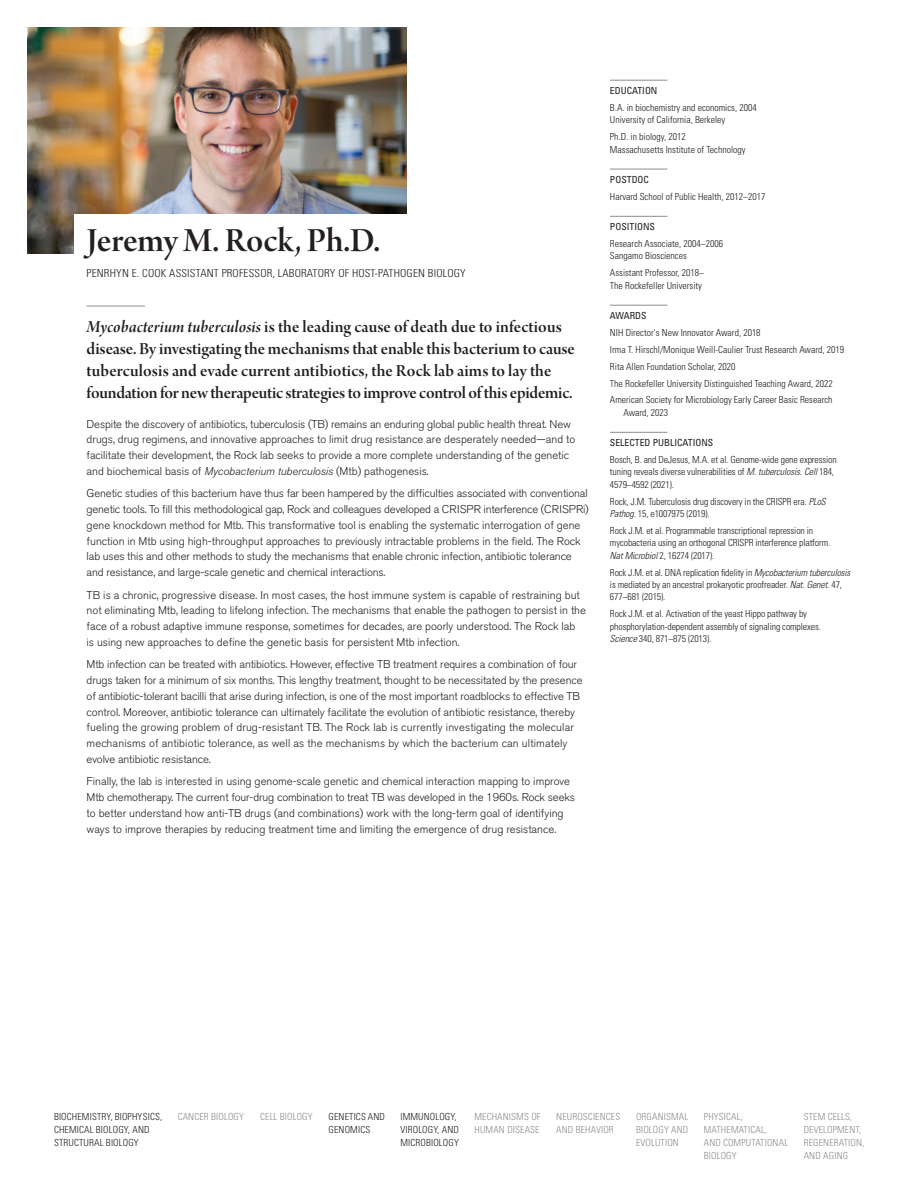
<style>
.page{position:relative;width:918px;height:1188px;background:#fff}
.page>*{position:absolute;margin:0;border:0;box-sizing:border-box;transform-origin:0 0}
.t1{font:36px "Arno Pro Smbd Display";letter-spacing:-.005em;color:#231f20}
.t2{font:18px/22px "Arno Pro Smbd Display";letter-spacing:-.005em;color:#231f20}
.t3{font:300 11.25px/15.8px "Akzidenz Grotesk BE";color:#231f20}
.t4{font:300 condensed 11.25px "Univers LT Std";letter-spacing:.015em;color:#231f20}
.t5{font:300 condensed 9.75px/12.3px "Univers LT Std";color:#231f20}
.t6{font:300 condensed 9.75px/12.8px "Univers LT Std";letter-spacing:.015em;color:#8b8e8f}
.t7{font:condensed 9.75px "Univers LT Std";color:#231f20}
.s1{font-family:"Arno Pro Smbd Italic Display"}
.s2{font-style:italic}
</style>
<div class="page">
<img style="left:27px;top:27px;width:379px;height:227px">
<hr style="left:87px;top:306px;width:58px;height:1px;background:#8b8e8f">
<hr style="left:610px;top:80px;width:57px;height:1px;background:#8b8e8f">
<hr style="left:610px;top:169px;width:57px;height:1px;background:#8b8e8f">
<hr style="left:610px;top:216px;width:57px;height:1px;background:#8b8e8f">
<hr style="left:610px;top:305px;width:57px;height:1px;background:#8b8e8f">
<hr style="left:610px;top:432px;width:57px;height:1px;background:#8b8e8f">
<div style="left:75px;top:214px;width:448px;height:55px;background:#fff"></div>
<h1 class="t1" style="left:87px;top:220px;width:295px">Jeremy M. Rock, Ph.D.</h1>
<p class="t4" style="left:87px;top:267px;width:381px">PENRHYN E. COOK ASSISTANT PROFESSOR, LABORATORY OF HOST-PATHOGEN BIOLOGY</p>
<p class="t2" style="left:87px;top:317px;width:490px"><span class="s1">Mycobacterium tuberculosis</span> is the leading cause of death due to infectious disease. By investigating the mechanisms that enable this bacterium to cause tuberculosis and evade current antibiotics, the Rock lab aims to lay the foundation for new therapeutic strategies to improve control of this epidemic.</p>
<p class="t3" style="left:87px;top:416px;width:490px">Despite the discovery of antibiotics, tuberculosis (TB) remains an enduring global public health threat. New drugs, drug regimens, and innovative approaches to limit drug resistance are desperately needed—and to facilitate their development, the Rock lab seeks to provide a more complete understanding of the genetic and biochemical basis of <span class="s2">Mycobacterium tuberculosis</span> (Mtb) pathogenesis.</p>
<p class="t3" style="left:87px;top:486px;width:504px">Genetic studies of this bacterium have thus far been hampered by the difficulties associated with conventional genetic tools. To fill this methodological gap, Rock and colleagues developed a CRISPR interference (CRISPRi) gene knockdown method for Mtb. This transformative tool is enabling the systematic interrogation of gene function in Mtb using high-throughput approaches to previously intractable problems in the field. The Rock lab uses this and other methods to study the mechanisms that enable chronic infection, antibiotic tolerance and resistance, and large-scale genetic and chemical interactions.</p>
<p class="t3" style="left:87px;top:587px;width:501px">TB is a chronic, progressive disease. In most cases, the host immune system is capable of restraining but not eliminating Mtb, leading to lifelong infection. The mechanisms that enable the pathogen to persist in the face of a robust adaptive immune response, sometimes for decades, are poorly understood. The Rock lab<br>is using new approaches to define the genetic basis for persistent Mtb infection.</p>
<p class="t3" style="left:87px;top:657px;width:497px">Mtb infection can be treated with antibiotics. However, effective TB treatment requires a combination of four drugs taken for a minimum of six months. This lengthy treatment, thought to be necessitated by the presence of antibiotic-tolerant bacilli that arise during infection, is one of the most important roadblocks to effective TB control. Moreover, antibiotic tolerance can ultimately facilitate the evolution of antibiotic resistance, thereby fueling the growing problem of drug-resistant TB. The Rock lab is currently investigating the molecular mechanisms of antibiotic tolerance, as well as the mechanisms by which the bacterium can ultimately evolve antibiotic resistance.</p>
<p class="t3" style="left:87px;top:774px;width:490px">Finally, the lab is interested in using genome-scale genetic and chemical interaction mapping to improve Mtb chemotherapy. The current four-drug combination to treat TB was developed in the 1960s. Rock seeks to better understand how anti-TB drugs (and combinations) work with the long-term goal of identifying ways to improve therapies by reducing treatment time and limiting the emergence of drug resistance.</p>
<p class="t7" style="left:610px;top:84px;width:49px">EDUCATION</p>
<p class="t5" style="left:610px;top:101px;width:148px">B.A. in biochemistry and economics, 2004<br>University of California, Berkeley</p>
<p class="t5" style="left:610px;top:131px;width:137px">Ph.D. in biology, 2012<br>Massachusetts Institute of Technology</p>
<p class="t7" style="left:610px;top:173px;width:41px">POSTDOC</p>
<p class="t5" style="left:610px;top:190px;width:157px">Harvard School of Public Health, 2012–2017</p>
<p class="t7" style="left:610px;top:221px;width:46px">POSITIONS</p>
<p class="t5" style="left:610px;top:237px;width:115px">Research Associate, 2004–2006<br>Sangamo Biosciences</p>
<p class="t5" style="left:610px;top:267px;width:96px">Assistant Professor, 2018–<br>The Rockefeller University</p>
<p class="t7" style="left:610px;top:309px;width:38px">AWARDS</p>
<p class="t5" style="left:610px;top:324px;width:236px;line-height:17px">NIH Director's New Innovator Award, 2018<br>Irma T. Hirschl/Monique Weill-Caulier Trust Research Award, 2019<br>Rita Allen Foundation Scholar, 2020<br>The Rockefeller University Distinguished Teaching Award, 2022<br>American Society for Microbiology Early Career Basic Research</p>
<p class="t5" style="left:623px;top:406px;width:46px">Award, 2023</p>
<p class="t7" style="left:610px;top:437px;width:105px">SELECTED PUBLICATIONS</p>
<p class="t5" style="left:610px;top:453px;width:228px">Bosch, B. and DeJesus, M.A. et al. Genome-wide gene expression tuning reveals diverse vulnerabilities of <span class="s2">M. tuberculosis</span>. <span class="s2">Cell</span> 184,<br>4579–4592 (2021).</p>
<p class="t5" style="left:610px;top:495px;width:217px">Rock, J.M. Tuberculosis drug discovery in the CRISPR era. <span class="s2">PLoS<br>Pathog.</span> 15, e1007975 (2019).</p>
<p class="t5" style="left:610px;top:524px;width:222px">Rock J.M. et al. Programmable transcriptional repression in mycobacteria using an orthogonal CRISPR interference platform.<br><span class="s2">Nat Microbiol</span> 2, 16274 (2017).</p>
<p class="t5" style="left:610px;top:566px;width:242px">Rock J.M. et al. DNA replication fidelity in <span class="s2">Mycobacterium tuberculosis </span>is mediated by an ancestral prokaryotic proofreader. <span class="s2">Nat. Genet.</span> 47,<br>677–681 (2015).</p>
<p class="t5" style="left:610px;top:608px;width:212px">Rock J.M. et al. Activation of the yeast Hippo pathway by phosphorylation-dependent assembly of signaling complexes.<br><span class="s2">Science</span> 340, 871–875 (2013).</p>
<p class="t5" style="left:54px;top:1110px;width:110px;line-height:12.8px">BIOCHEMISTRY, BIOPHYSICS,<br>CHEMICAL BIOLOGY, AND<br>STRUCTURAL BIOLOGY</p>
<p class="t6" style="left:178px;top:1110px;width:68px">CANCER BIOLOGY</p>
<p class="t6" style="left:260px;top:1110px;width:54px">CELL BIOLOGY</p>
<p class="t5" style="left:329px;top:1110px;width:58px;line-height:12.8px">GENETICS AND<br>GENOMICS</p>
<p class="t5" style="left:400px;top:1110px;width:60px;line-height:12.8px">IMMUNOLOGY,<br>VIROLOGY, AND<br>MICROBIOLOGY</p>
<p class="t6" style="left:474px;top:1110px;width:68px">MECHANISMS OF<br>HUMAN DISEASE</p>
<p class="t6" style="left:556px;top:1110px;width:66px">NEUROSCIENCES<br>AND BEHAVIOR</p>
<p class="t6" style="left:636px;top:1110px;width:54px;text-align:justify">ORGANISMAL BIOLOGY AND EVOLUTION</p>
<p class="t6" style="left:704px;top:1110px;width:86px">PHYSICAL,<br>MATHEMATICAL,<br>AND COMPUTATIONAL<br>BIOLOGY</p>
<p class="t6" style="left:804px;top:1111px;width:62px">STEM CELLS,<br>DEVELOPMENT,<br>REGENERATION,<br>AND AGING</p>
</div>
